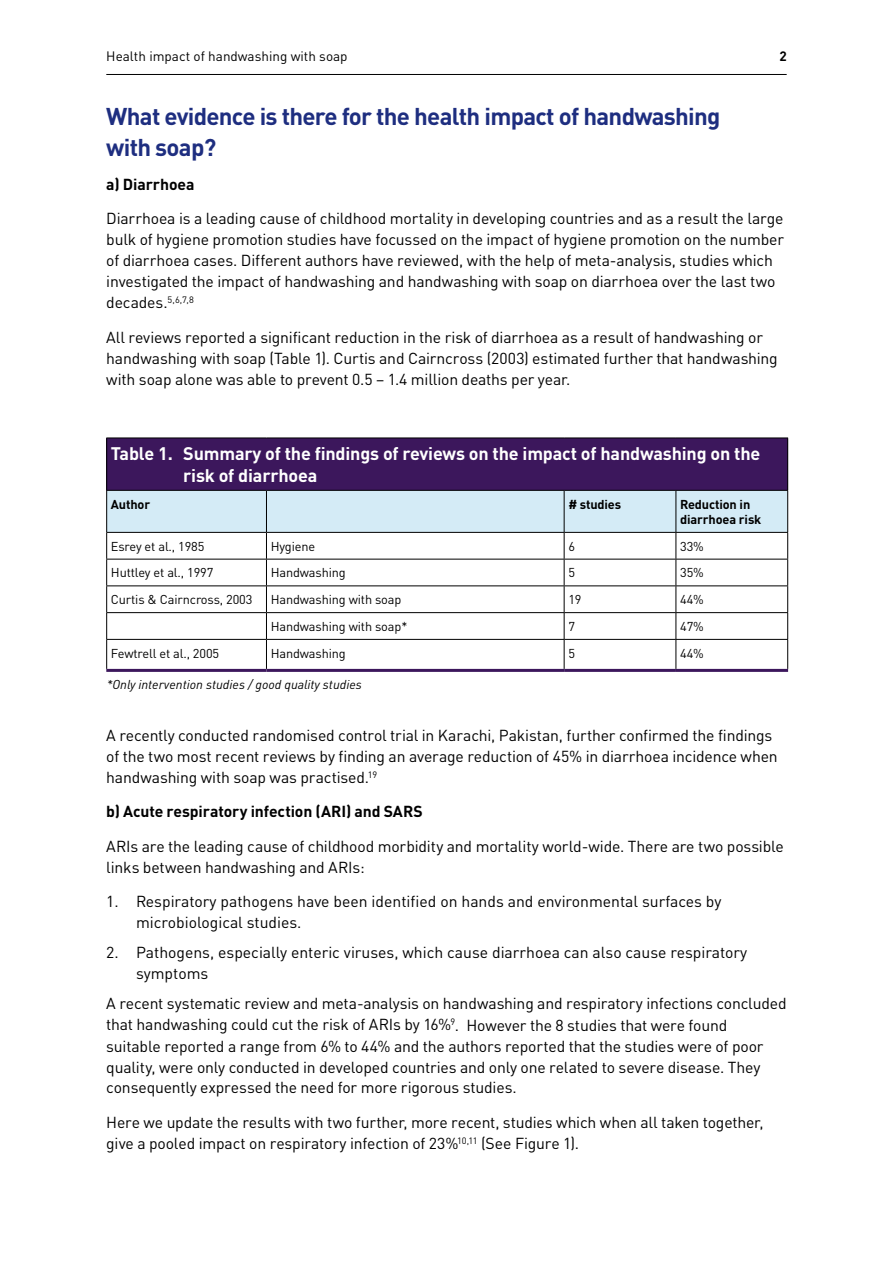
<style>
.page{position:relative;width:893px;height:1263px;background:#fff}
.page>*{position:absolute;margin:0;border:0;box-sizing:border-box;transform-origin:0 0}
.t1{font:700 24px/31.5px "DINOT";letter-spacing:-.03em;color:#1e2e80}
.t2{font:700 18px/21.6px "DINOT";letter-spacing:-.01em;color:#fff}
.t3{font:15.75px/21px "DINOT";letter-spacing:-.01em;color:#000}
.t4{font:700 15.75px "DINOT";letter-spacing:-.005em;color:#000}
.t5{font:13.5px "DINOT";color:#000}
.t6{font:700 13.5px "DINOT";color:#000}
.t7{font:12.75px "DINOT";letter-spacing:-.01em;color:#000}
.t8{font:italic 12.75px "DINOT";color:#000}
.t9{font:700 12.75px/15.3px "DINOT";letter-spacing:-.01em;color:#000}
</style>
<div class="page">
<hr style="left:106px;top:74px;width:681px;height:1px;background:#000">
<div style="left:107px;top:438px;width:681px;height:52px;background:#3c175c"></div>
<hr style="left:106px;top:438px;width:160px;height:1px;background:#000">
<hr style="left:106px;top:438px;width:1px;height:52px;background:#000">
<hr style="left:266px;top:438px;width:298px;height:1px;background:#000">
<hr style="left:564px;top:438px;width:112px;height:1px;background:#000">
<hr style="left:676px;top:438px;width:112px;height:1px;background:#000">
<hr style="left:787px;top:438px;width:1px;height:52px;background:#000">
<svg style="left:106px;top:490px;width:682px;height:179px"></svg>
<hr style="left:106px;top:669px;width:160px;height:3px;background:#3c175c">
<hr style="left:266px;top:669px;width:298px;height:3px;background:#3c175c">
<hr style="left:564px;top:669px;width:112px;height:3px;background:#3c175c">
<hr style="left:676px;top:669px;width:112px;height:3px;background:#3c175c">
<p class="t5" style="left:106px;top:48px;width:243px">Health impact of handwashing with soap</p>
<p class="t6" style="left:779px;top:48px;width:9px">2</p>
<h1 class="t1" style="left:106px;top:100px;width:616px">What evidence is there for the health impact of handwashing with soap?</h1>
<p class="t4" style="left:106px;top:174px;width:90px">a) Diarrhoea</p>
<p class="t3" style="left:106px;top:208px;width:679px">Diarrhoea is a leading cause of childhood mortality in developing countries and as a result the large bulk of hygiene promotion studies have focussed on the impact of hygiene promotion on the number of diarrhoea cases. Different authors have reviewed, with the help of meta-analysis, studies which investigated the impact of handwashing and handwashing with soap on diarrhoea over the last two decades.<sup>5,6,7,8</sup></p>
<p class="t3" style="left:106px;top:326px;width:673px">All reviews reported a significant reduction in the risk of diarrhoea as a result of handwashing or handwashing with soap (Table 1). Curtis and Cairncross (2003) estimated further that handwashing with soap alone was able to prevent 0.5 – 1.4 million deaths per year.</p>
<p class="t2" style="left:183px;top:442px;width:579px;text-indent:-72px">Table 1. Summary of the findings of reviews on the impact of handwashing on the risk of diarrhoea</p>
<p class="t9" style="left:111px;top:496px;width:41px">Author</p>
<p class="t9" style="left:568px;top:496px;width:54px"># studies</p>
<p class="t9" style="left:680px;top:496px;width:83px">Reduction in diarrhoea risk</p>
<p class="t7" style="left:111px;top:538px;width:95px">Esrey et al., 1985</p>
<p class="t7" style="left:271px;top:538px;width:46px">Hygiene</p>
<p class="t7" style="left:568px;top:538px;width:8px">6</p>
<p class="t7" style="left:680px;top:538px;width:25px">33%</p>
<p class="t7" style="left:111px;top:565px;width:104px">Huttley et al., 1997</p>
<p class="t7" style="left:271px;top:565px;width:77px">Handwashing</p>
<p class="t7" style="left:568px;top:565px;width:8px">5</p>
<p class="t7" style="left:680px;top:565px;width:25px">35%</p>
<p class="t7" style="left:111px;top:591px;width:143px">Curtis &amp; Cairncross, 2003</p>
<p class="t7" style="left:271px;top:591px;width:132px">Handwashing with soap</p>
<p class="t7" style="left:568px;top:591px;width:15px">19</p>
<p class="t7" style="left:680px;top:591px;width:25px">44%</p>
<p class="t7" style="left:271px;top:618px;width:138px">Handwashing with soap*</p>
<p class="t7" style="left:568px;top:618px;width:8px">7</p>
<p class="t7" style="left:680px;top:618px;width:25px">47%</p>
<p class="t7" style="left:111px;top:645px;width:110px">Fewtrell et al., 2005</p>
<p class="t7" style="left:271px;top:645px;width:77px">Handwashing</p>
<p class="t7" style="left:568px;top:645px;width:8px">5</p>
<p class="t7" style="left:680px;top:645px;width:25px">44%</p>
<p class="t8" style="left:107px;top:676px;width:257px">*Only intervention studies / good quality studies</p>
<p class="t3" style="left:106px;top:724px;width:673px">A recently conducted randomised control trial in Karachi, Pakistan, further confirmed the findings of the two most recent reviews by finding an average reduction of 45% in diarrhoea incidence when handwashing with soap was practised.<sup>19</sup></p>
<p class="t4" style="left:106px;top:801px;width:318px">b) Acute respiratory infection (ARI) and SARS</p>
<p class="t3" style="left:106px;top:835px;width:679px">ARIs are the leading cause of childhood morbidity and mortality world-wide. There are two possible links between handwashing and ARIs:</p>
<p class="t3" style="left:136px;top:891px;width:587px;text-indent:-30px">1. Respiratory pathogens have been identified on hands and environmental surfaces by microbiological studies.</p>
<p class="t3" style="left:136px;top:942px;width:613px;text-indent:-30px">2. Pathogens, especially enteric viruses, which cause diarrhoea can also cause respiratory symptoms</p>
<p class="t3" style="left:106px;top:993px;width:682px">A recent systematic review and meta-analysis on handwashing and respiratory infections concluded that handwashing could cut the risk of ARIs by 16%<sup>9</sup>. However the 8 studies that were found<br>suitable reported a range from 6% to 44% and the authors reported that the studies were of poor quality, were only conducted in developed countries and only one related to severe disease. They consequently expressed the need for more rigorous studies.</p>
<p class="t3" style="left:106px;top:1111px;width:659px">Here we update the results with two further, more recent, studies which when all taken together, give a pooled impact on respiratory infection of 23%<sup>10,11</sup> (See Figure 1).</p>
</div>
